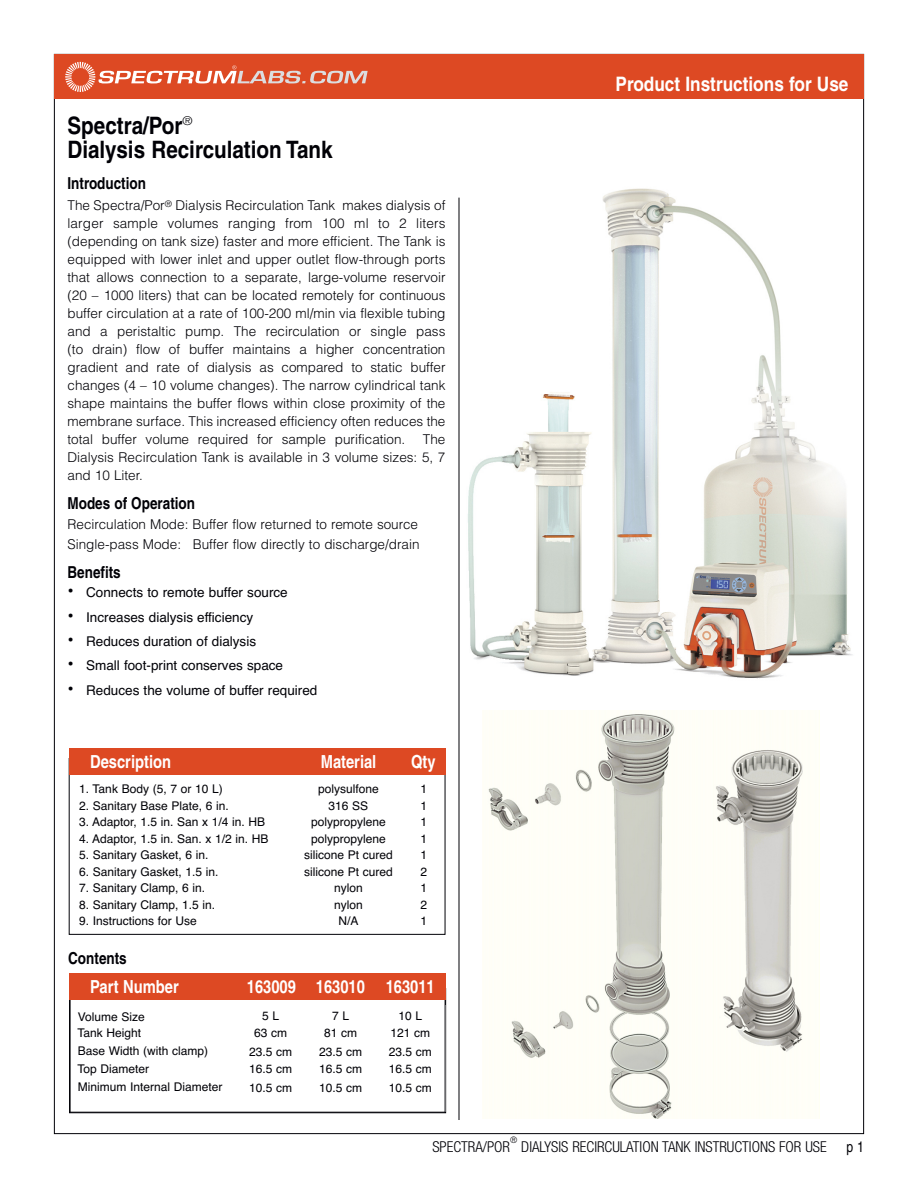
<style>
.page{position:relative;width:918px;height:1188px;background:#fff}
.page>*{position:absolute;margin:0;border:0;box-sizing:border-box;transform-origin:0 0}
.t1{font:700 condensed 24px/24px "Helvetica";color:#000006;scale:1.05 1}
.t2{font:700 condensed 19.95px "Helvetica";color:#fff;scale:1.05 1}
.t3{font:700 condensed 18px "Helvetica";color:#fff}
.t4{font:700 condensed 16.5px "Helvetica";color:#000006}
.t5{font:300 condensed 15px "Helvetica Neue";color:#000006}
.t6{font:condensed 15px "Helvetica";color:#000006}
.t7{font:300 13.5px/18px "Helvetica";color:#000006;text-align:justify}
.t8{font:13.5px "Helvetica";color:#000006}
.t9{font:12px/16.5px "Helvetica";color:#000006}
.t10{font:700 12px "Helvetica";color:#fff}
.t11{font:300 condensed 9px "Helvetica Neue";color:#000006}
.s1{font-size:18px}
</style>
<div class="page">
<div style="left:54px;top:54px;width:810px;height:45px;background:#dd4923"></div>
<svg style="left:65px;top:62px;width:303px;height:30px"></svg>
<hr style="left:459px;top:198px;width:1px;height:922px;background:#000006">
<img style="left:468px;top:188px;width:385px;height:491px">
<img style="left:488px;top:714px;width:315px;height:404px">
<div style="left:69px;top:758px;width:376px;height:177px;border:1px solid #000006"></div>
<div style="left:69px;top:748px;width:377px;height:27px;background:#dd4923"></div>
<hr style="left:70px;top:989px;width:1px;height:124px;background:#000006">
<hr style="left:445px;top:989px;width:1px;height:124px;background:#000006">
<hr style="left:70px;top:1112px;width:375px;height:1px;background:#000006">
<div style="left:69px;top:973px;width:377px;height:27px;background:#dd4923"></div>
<h1 class="t1" style="left:67px;top:116px;width:254px">Spectra/Por<sup>®<br></sup>Dialysis Recirculation Tank</h1>
<p class="t4" style="left:68px;top:177px;width:80px">Introduction</p>
<p class="t7" style="left:67px;top:196px;width:379px">The Spectra/Por<sup>®</sup> Dialysis Recirculation Tank makes dialysis of larger sample volumes ranging from 100 ml to 2 liters (depending on tank size) faster and more efficient. The Tank is equipped with lower inlet and upper outlet flow-through ports that allows connection to a separate, large-volume reservoir (20 – 1000 liters) that can be located remotely for continuous buffer circulation at a rate of 100-200 ml/min via flexible tubing and a peristaltic pump. The recirculation or single pass (to drain) flow of buffer maintains a higher concentration gradient and rate of dialysis as compared to static buffer changes (4 – 10 volume changes). The narrow cylindrical tank shape maintains the buffer flows within close proximity of the membrane surface. This increased efficiency often reduces the total buffer volume required for sample purification.</p>
<p class="t7" style="left:68px;top:430px;width:379px;text-indent:355px">The Dialysis Recirculation Tank is available in 3 volume sizes: 5, 7 and 10 Liter.</p>
<p class="t4" style="left:68px;top:497px;width:129px">Modes of Operation</p>
<p class="t7" style="left:68px;top:515px;width:354px;line-height:19.8px">Recirculation Mode: Buffer flow returned to remote source<br>Single-pass Mode: Buffer flow directly to discharge/drain</p>
<p class="t4" style="left:68px;top:566px;width:55px">Benefits</p>
<p class="t8" style="left:68px;top:585px;width:222px"><span class="s1">•</span> Connects to remote buffer source</p>
<p class="t8" style="left:68px;top:609px;width:187px"><span class="s1">•</span> Increases dialysis efficiency</p>
<p class="t8" style="left:68px;top:634px;width:190px"><span class="s1">•</span> Reduces duration of dialysis</p>
<p class="t8" style="left:68px;top:658px;width:217px"><span class="s1">•</span> Small foot-print conserves space</p>
<p class="t8" style="left:68px;top:682px;width:251px"><span class="s1">•</span> Reduces the volume of buffer required</p>
<h3 class="t3" style="left:90px;top:755px;width:83px">Description</h3>
<h3 class="t3" style="left:321px;top:755px;width:57px">Material</h3>
<h3 class="t3" style="left:411px;top:755px;width:26px">Qty</h3>
<p class="t9" style="left:79px;top:781px;width:145px">1. Tank Body (5, 7 or 10 L)</p>
<p class="t9" style="left:79px;top:797px;width:151px">2. Sanitary Base Plate, 6 in.</p>
<p class="t9" style="left:79px;top:814px;width:188px">3. Adaptor, 1.5 in. San x 1/4 in. HB</p>
<p class="t9" style="left:79px;top:830px;width:191px">4. Adaptor, 1.5 in. San. x 1/2 in. HB</p>
<p class="t9" style="left:79px;top:847px;width:131px">5. Sanitary Gasket, 6 in.</p>
<p class="t9" style="left:79px;top:863px;width:141px">6. Sanitary Gasket, 1.5 in.</p>
<p class="t9" style="left:79px;top:880px;width:128px">7. Sanitary Clamp, 6 in.</p>
<p class="t9" style="left:79px;top:896px;width:138px">8. Sanitary Clamp, 1.5 in.</p>
<p class="t9" style="left:79px;top:913px;width:119px">9. Instructions for Use</p>
<p class="t4" style="left:68px;top:952px;width:60px">Contents</p>
<p class="t9" style="left:304px;top:781px;width:90px;text-align:center">polysulfone<br>316 SS polypropylene polypropylene silicone Pt cured silicone Pt cured nylon<br>nylon<br>N/A</p>
<p class="t9" style="left:421px;top:781px;width:8px;text-align:justify">1<br>1<br>1<br>1<br>1<br>2<br>1<br>2<br>1</p>
<h3 class="t3" style="left:90px;top:980px;width:90px">Part Number</h3>
<h3 class="t3" style="left:247px;top:980px;width:189px">163009 163010 163011</h3>
<p class="t10" style="left:335px;top:991px;width:12px">%</p>
<p class="t9" style="left:78px;top:1009px;width:69px">Volume Size<br>Tank Height</p>
<p class="t9" style="left:78px;top:1042px;width:146px;line-height:18px">Base Width (with clamp)<br>Top Diameter<br>Minimum Internal Diameter</p>
<p class="t9" style="left:254px;top:1008px;width:35px;text-align:center">5 L<br>63 cm</p>
<p class="t9" style="left:249px;top:1044px;width:45px">23.5 cm<br>16.5 cm</p>
<p class="t9" style="left:249px;top:1080px;width:45px">10.5 cm</p>
<p class="t9" style="left:324px;top:1008px;width:35px;text-align:center">7 L<br>81 cm</p>
<p class="t9" style="left:319px;top:1044px;width:45px">23.5 cm<br>16.5 cm</p>
<p class="t9" style="left:319px;top:1080px;width:45px">10.5 cm</p>
<p class="t9" style="left:390px;top:1008px;width:41px;text-align:center">10 L<br>121 cm</p>
<p class="t9" style="left:389px;top:1044px;width:45px">23.5 cm<br>16.5 cm</p>
<p class="t9" style="left:389px;top:1080px;width:45px">10.5 cm</p>
<h2 class="t2" style="left:616px;top:77px;width:223px">Product Instructions for Use</h2>
<p class="t11" style="left:510px;top:1137px;width:9px">®</p>
<p class="t5" style="left:432px;top:1141px;width:79px">SPECTRA/POR</p>
<p class="t5" style="left:521px;top:1141px;width:307px">DIALYSIS RECIRCULATION TANK INSTRUCTIONS FOR USE</p>
<p class="t6" style="left:847px;top:1141px;width:19px">p1</p>
</div>
